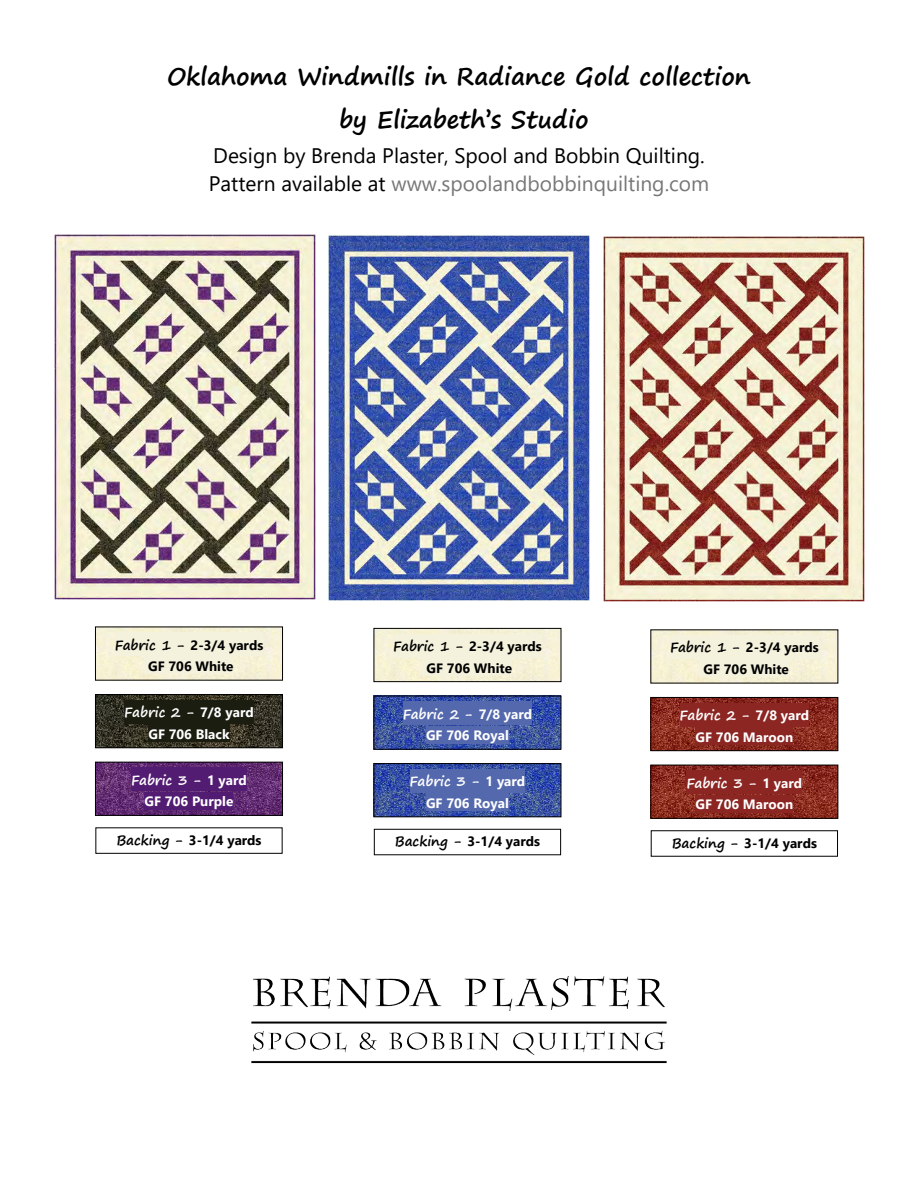
<style>
.page{position:relative;width:918px;height:1188px;background:#fff}
.page>*{position:absolute;margin:0;border:0;box-sizing:border-box;transform-origin:0 0}
.t1{font:700 24px/42.3px "Segoe Print";color:#000;text-align:center}
.t2{font:21px/27.9px "Segoe UI";color:#000}
.t3{font:700 13.5px/21.6px "Segoe UI";color:#000;text-align:center}
.t4{font:700 13.5px "Segoe Print";color:#fff}
.t5{font:700 13.5px "Segoe UI";color:#fff}
.s1{color:#777}
.s2{font-family:"Segoe Print"}
.s3{font-family:"Segoe UI"}
</style>
<div class="page">
<img style="left:251px;top:976px;width:416px;height:88px">
<img style="left:376px;top:698px;width:183px;height:50px">
<div style="left:374px;top:696px;width:187px;height:54px;border:1px solid #000"></div>
<div style="left:403px;top:701px;width:76px;height:24px;background:#5468ad"></div>
<div style="left:479px;top:701px;width:53px;height:24px;background:#5468ad"></div>
<div style="left:426px;top:726px;width:83px;height:18px;background:#5468ad"></div>
<img style="left:376px;top:630px;width:183px;height:50px">
<div style="left:374px;top:628px;width:187px;height:54px;border:1px solid #000"></div>
<div style="left:393px;top:634px;width:76px;height:24px;background:#f4f2dd"></div>
<div style="left:469px;top:634px;width:73px;height:24px;background:#f4f2dd"></div>
<div style="left:423px;top:658px;width:89px;height:18px;background:#f4f2dd"></div>
<img style="left:376px;top:765px;width:183px;height:50px">
<div style="left:374px;top:763px;width:187px;height:54px;border:1px solid #000"></div>
<div style="left:410px;top:769px;width:76px;height:24px;background:#5468ad"></div>
<div style="left:486px;top:769px;width:39px;height:24px;background:#5468ad"></div>
<div style="left:426px;top:793px;width:83px;height:18px;background:#5468ad"></div>
<div style="left:374px;top:829px;width:187px;height:26px;border:1px solid #000"></div>
<img style="left:328px;top:236px;width:262px;height:364px">
<img style="left:603px;top:236px;width:261px;height:365px">
<img style="left:652px;top:699px;width:184px;height:50px">
<div style="left:650px;top:697px;width:188px;height:54px;border:1px solid #000"></div>
<div style="left:680px;top:703px;width:76px;height:24px;background:#8c2623"></div>
<div style="left:756px;top:703px;width:53px;height:24px;background:#8c2623"></div>
<div style="left:696px;top:727px;width:97px;height:18px;background:#8c2623"></div>
<img style="left:652px;top:631px;width:184px;height:50px">
<div style="left:670px;top:635px;width:76px;height:24px;background:#f4f2dd"></div>
<div style="left:746px;top:635px;width:73px;height:24px;background:#f4f2dd"></div>
<div style="left:700px;top:659px;width:89px;height:18px;background:#f4f2dd"></div>
<img style="left:652px;top:767px;width:184px;height:50px">
<div style="left:650px;top:765px;width:188px;height:54px;border:1px solid #000"></div>
<div style="left:687px;top:770px;width:75px;height:24px;background:#8c2623"></div>
<div style="left:762px;top:770px;width:40px;height:24px;background:#8c2623"></div>
<div style="left:696px;top:795px;width:97px;height:18px;background:#8c2623"></div>
<img style="left:54px;top:235px;width:261px;height:365px">
<img style="left:97px;top:696px;width:184px;height:50px">
<div style="left:95px;top:694px;width:188px;height:54px;border:1px solid #000"></div>
<div style="left:124px;top:700px;width:76px;height:24px;background:#1b1d10"></div>
<div style="left:200px;top:700px;width:54px;height:24px;background:#1b1d10"></div>
<div style="left:148px;top:724px;width:82px;height:18px;background:#1b1d10"></div>
<img style="left:97px;top:629px;width:184px;height:50px">
<div style="left:115px;top:632px;width:76px;height:24px;background:#f4f2dd"></div>
<div style="left:191px;top:632px;width:72px;height:24px;background:#f4f2dd"></div>
<div style="left:144px;top:656px;width:90px;height:18px;background:#f4f2dd"></div>
<img style="left:97px;top:764px;width:184px;height:50px">
<div style="left:95px;top:762px;width:188px;height:54px;border:1px solid #000"></div>
<div style="left:131px;top:768px;width:76px;height:23px;background:#521c73"></div>
<div style="left:207px;top:768px;width:40px;height:23px;background:#521c73"></div>
<div style="left:145px;top:792px;width:88px;height:18px;background:#521c73"></div>
<div style="left:95px;top:827px;width:188px;height:27px;border:1px solid #000"></div>
<h1 class="t1" style="left:167px;top:58px;width:585px">Oklahoma Windmills in Radiance Gold collection by Elizabeth’s Studio</h1>
<h2 class="t2" style="left:209px;top:143px;width:502px">Design by Brenda Plaster, Spool and Bobbin Quilting.<br>Pattern available at <span class="s1">www.spoolandbobbinquilting.com</span></h2>
<p class="t3" style="left:115px;top:635px;width:150px"><span class="s2">Fabric 1 -</span> 2-3/4 yards<br>GF 706 White</p>
<p class="t3" style="left:393px;top:637px;width:150px"><span class="s2">Fabric 1 -</span> 2-3/4 yards<br>GF 706 White</p>
<p class="t3" style="left:670px;top:638px;width:150px"><span class="s2">Fabric 1 -</span> 2-3/4 yards<br>GF 706 White</p>
<p class="t4" style="left:124px;top:706px;width:131px">Fabric 2 - <span class="s3">7/8 yard</span></p>
<p class="t5" style="left:148px;top:729px;width:83px">GF 706 Black</p>
<p class="t4" style="left:403px;top:707px;width:131px">Fabric 2 - <span class="s3">7/8 yard</span></p>
<p class="t5" style="left:426px;top:730px;width:84px">GF 706 Royal</p>
<p class="t4" style="left:680px;top:709px;width:131px">Fabric 2 - <span class="s3">7/8 yard</span></p>
<p class="t5" style="left:696px;top:732px;width:99px">GF 706 Maroon</p>
<p class="t4" style="left:131px;top:773px;width:117px">Fabric 3 - <span class="s3">1 yard</span></p>
<p class="t5" style="left:145px;top:796px;width:90px">GF 706 Purple</p>
<p class="t3" style="left:116px;top:830px;width:147px"><span class="s2">Backing -</span> 3-1/4 yards</p>
<p class="t4" style="left:410px;top:775px;width:117px">Fabric 3 - <span class="s3">1 yard</span></p>
<p class="t5" style="left:426px;top:798px;width:84px">GF 706 Royal</p>
<p class="t3" style="left:395px;top:832px;width:147px"><span class="s2">Backing -</span> 3-1/4 yards</p>
<p class="t4" style="left:687px;top:776px;width:117px">Fabric 3 - <span class="s3">1 yard</span></p>
<p class="t5" style="left:696px;top:799px;width:99px">GF 706 Maroon</p>
<p class="t3" style="left:672px;top:833px;width:147px"><span class="s2">Backing -</span> 3-1/4 yards</p>
</div>
